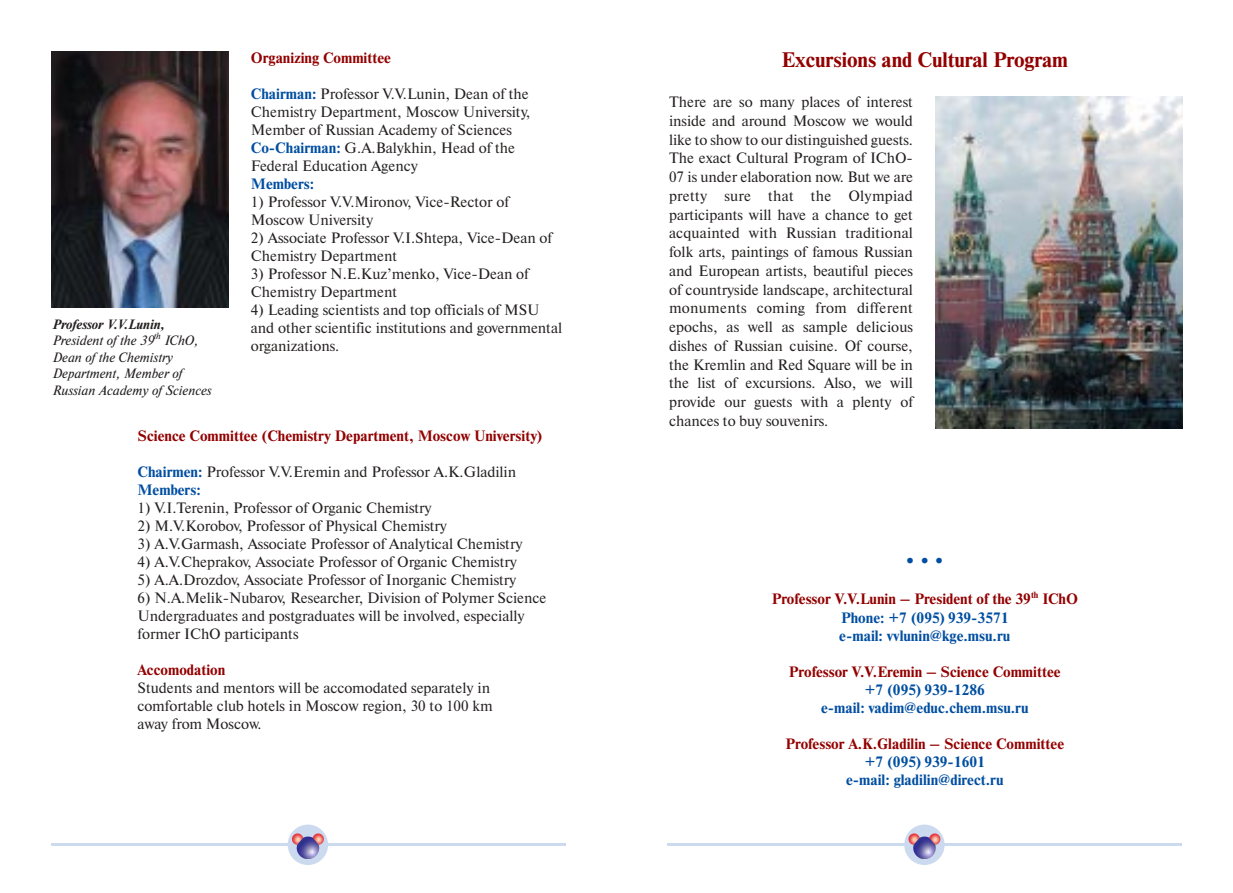
<style>
.page{position:relative;width:1233px;height:893px;background:#fff}
.page>*{position:absolute;margin:0;border:0;box-sizing:border-box;transform-origin:0 0}
.t1{font:700 21px "Newton C";letter-spacing:-.005em;color:#930000}
.t2{font:15px/18.8px "Newton C";color:#231f1f}
.t3{font:700 15px/19.5px "Newton C";color:#930000;text-align:center}
.t4{font:700 15px/18px "Newton C";color:#004ea1;text-align:center}
.t5{font:italic 13.5px/16.5px "Newton C";color:#231f1f}
.t6{font:italic 700 13.5px "Newton C";color:#231f1f}
.t7{font:italic 9px "Newton C";color:#231f1f}
.s1{font-weight:700;color:#004ea1}
.s2{color:#004ea1}
</style>
<div class="page">
<hr style="left:668px;top:843px;width:514px;height:2px;background:#ccdaef">
<div style="left:904px;top:824px;width:41px;height:41px;background:#ccdaef;border-radius:50%"></div>
<img style="left:913px;top:836px;width:23px;height:22px">
<svg style="left:929px;top:833px;width:11px;height:11px"></svg>
<svg style="left:908px;top:833px;width:12px;height:11px"></svg>
<hr style="left:51px;top:843px;width:514px;height:2px;background:#ccdaef">
<div style="left:288px;top:824px;width:40px;height:41px;background:#ccdaef;border-radius:50%"></div>
<img style="left:297px;top:836px;width:22px;height:22px">
<svg style="left:313px;top:833px;width:11px;height:11px"></svg>
<svg style="left:292px;top:833px;width:11px;height:11px"></svg>
<img style="left:935px;top:97px;width:247px;height:331px">
<img style="left:52px;top:51px;width:176px;height:257px">
<p class="t6" style="left:53px;top:319px;width:114px">Professor V.V.Lunin,</p>
<p class="t5" style="left:53px;top:334px;width:103px">President of the 39</p>
<p class="t7" style="left:154px;top:333px;width:9px">th</p>
<p class="t5" style="left:53px;top:334px;width:161px;text-indent:112px">IChO,<br>Dean of the Chemistry<br>Department, Member of<br>Russian Academy of Sciences</p>
<p class="t3" style="left:251px;top:50px;width:142px">Organizing Committee</p>
<p class="t2" style="left:251px;top:87px;width:281px;line-height:18px"><span class="s1">Chairman:</span> Professor V.V.Lunin, Dean of the Chemistry Department, Moscow University, Member of Russian Academy of Sciences <span class="s1">Co-Chairman:</span> G.A.Balykhin, Head of the Federal Education Agency</p>
<p class="t4" style="left:251px;top:176px;width:65px">Members:</p>
<p class="t2" style="left:251px;top:195px;width:260px;line-height:18px">1) Professor V.V.Mironov, Vice-Rector of<br>Moscow University</p>
<p class="t2" style="left:251px;top:231px;width:303px;line-height:18px">2) Associate Professor V.I.Shtepa, Vice-Dean of<br>Chemistry Department</p>
<p class="t2" style="left:251px;top:267px;width:279px;line-height:18px">3) Professor N.E.Kuz’menko, Vice-Dean of<br>Chemistry Department</p>
<p class="t2" style="left:251px;top:303px;width:313px;line-height:18px">4) Leading scientists and top officials of MSU and other scientific institutions and governmental organizations.</p>
<p class="t3" style="left:138px;top:428px;width:406px">Science Committee (Chemistry Department, Moscow University)</p>
<p class="t2" style="left:138px;top:465px;width:380px;line-height:18px"><span class="s1">Chairmen:</span> Professor V.V.Eremin and Professor A.K.Gladilin<br><span class="s1">Members:</span></p>
<p class="t2" style="left:138px;top:500px;width:296px">1) V.I.Terenin, Professor of Organic Chemistry</p>
<p class="t2" style="left:138px;top:518px;width:311px">2) M.V.Korobov, Professor of Physical Chemistry</p>
<p class="t2" style="left:138px;top:536px;width:386px">3) A.V.Garmash, Associate Professor of Analytical Chemistry</p>
<p class="t2" style="left:138px;top:554px;width:381px">4) A.V.Cheprakov, Associate Professor of Organic Chemistry</p>
<p class="t2" style="left:138px;top:572px;width:380px">5) A.A.Drozdov, Associate Professor of Inorganic Chemistry</p>
<p class="t2" style="left:138px;top:591px;width:410px;line-height:18px">6) N.A.Melik-Nubarov, Researcher, Division of Polymer Science<br>Undergraduates and postgraduates will be involved, especially former IChO participants</p>
<p class="t3" style="left:138px;top:662px;width:89px">Accomodation</p>
<p class="t2" style="left:138px;top:681px;width:357px;line-height:18px">Students and mentors will be accomodated separately in comfortable club hotels in Moscow region, 30 to 100 km away from Moscow.</p>
<h1 class="t1" style="left:782px;top:52px;width:288px">Excursions and Cultural Program</h1>
<p class="t2" style="left:669px;top:94px;width:245px;text-align:justify">There are so many places of interest inside and around Moscow we would like to show to our distinguished guests.<br>The exact Cultural Program of IChO-07 is under elaboration now. But we are pretty sure that the Olympiad participants will have a chance to get acquainted with Russian traditional folk arts, paintings of famous Russian and European artists, beautiful pieces of countryside landscape, architectural monuments coming from different epochs, as well as sample delicious dishes of Russian cuisine. Of course, the Kremlin and Red Square will be in the list of excursions. Also, we will provide our guests with a plenty of chances to buy souvenirs.</p>
<p class="t4" style="left:905px;top:553px;width:41px">• • •</p>
<p class="t3" style="left:772px;top:590px;width:308px">Professor V.V.Lunin – President of the 39<sup>th</sup> IChO<br><span class="s2">Phone: +7 (095) 939-3571</span></p>
<p class="t4" style="left:839px;top:628px;width:173px">e-mail: vvlunin@kge.msu.ru</p>
<p class="t3" style="left:789px;top:664px;width:273px">Professor V.V.Eremin – Science Committee</p>
<p class="t4" style="left:821px;top:682px;width:209px">+7 (095) 939-1286<br>e-mail: vadim@educ.chem.msu.ru</p>
<p class="t3" style="left:785px;top:736px;width:280px">Professor A.K.Gladilin – Science Committee</p>
<p class="t4" style="left:846px;top:754px;width:159px">+7 (095) 939-1601 e-mail: gladilin@direct.ru</p>
</div>
